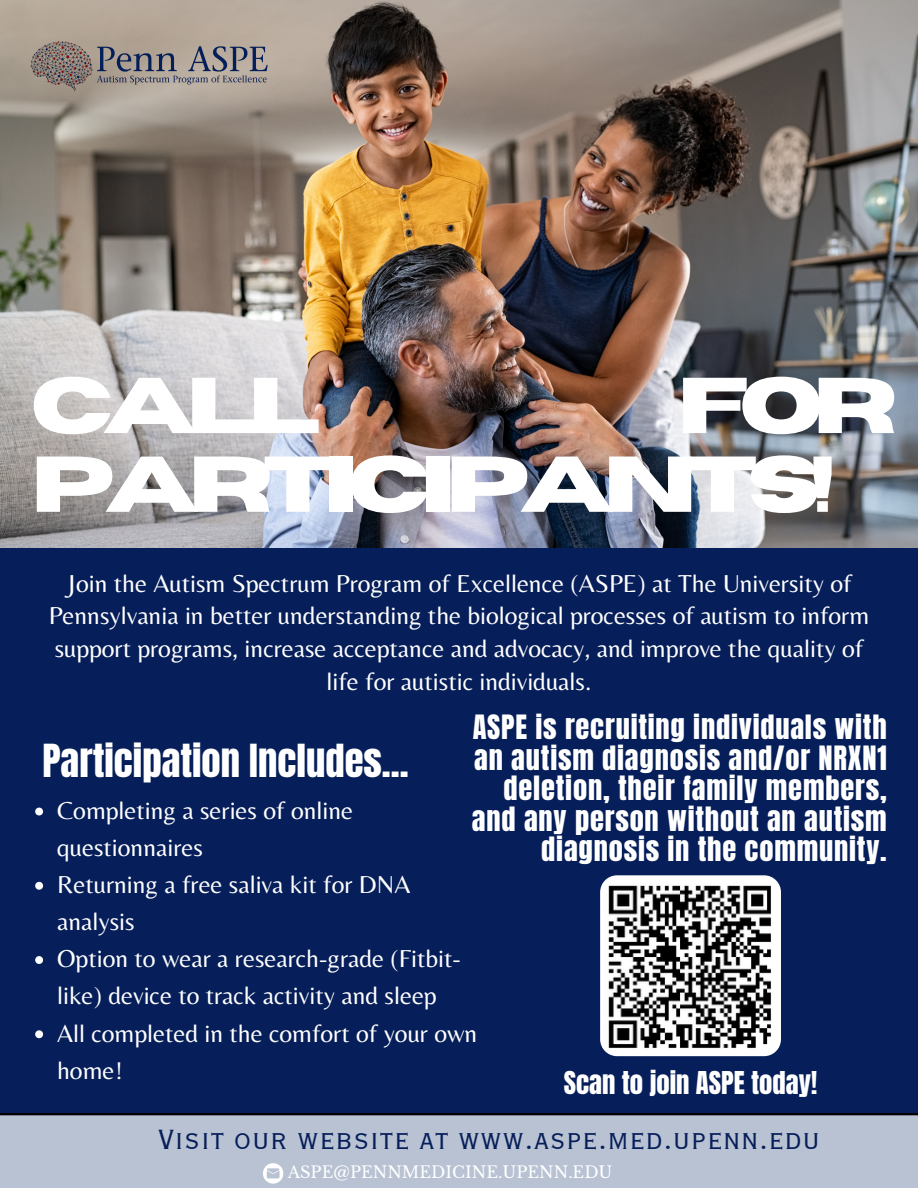
<style>
.page{position:relative;width:918px;height:1188px;background:#061e59}
.page>*{position:absolute;margin:0;border:0;box-sizing:border-box;transform-origin:0 0}
.t1{font:700 78.9px/78.8px "Horizon";letter-spacing:-.13em;color:#fff}
.t2{font:38.7px "Anton";color:#fff}
.t3{font:36.3px "Copperplate Gothic LT Pro 29 BC";color:#061e59}
.t4{font:28.5px/30.3px "Anton";letter-spacing:.03em;color:#fff;text-align:right}
.t5{font:26.7px "Anton";color:#fff}
.t6{font:25.5px/37.2px "Belleza";color:#fff}
.t7{font:16.2px "Libre Baskerville";color:#fff}
</style>
<div class="page">
<div style="left:0;top:1113px;width:918px;height:75px;background:#b8c2d3"></div>
<img style="left:0;top:0;width:918px;height:547px">
<img style="left:31px;top:33px;width:245px;height:58px">
<svg style="left:263px;top:1163px;width:20px;height:21px"></svg>
<img style="left:600px;top:875px;width:181px;height:181px;border-radius:17px">
<svg style="left:35px;top:808px;width:8px;height:7px"></svg>
<svg style="left:35px;top:882px;width:8px;height:8px"></svg>
<svg style="left:35px;top:956px;width:8px;height:8px"></svg>
<svg style="left:35px;top:1030px;width:8px;height:8px"></svg>
<h2 class="t1" style="left:31px;top:369px;width:868px;text-indent:646px">FOR<br>PARTICIPANTS!</h2>
<h2 class="t1" style="left:31px;top:369px;width:291px">CALL</h2>
<p class="t6" style="left:49px;top:566px;width:822px;line-height:32.7px;text-align:center">Join the Autism Spectrum Program of Excellence (ASPE) at The University of Pennsylvania in better understanding the biological processes of autism to inform support programs, increase acceptance and advocacy, and improve the quality of life for autistic individuals.</p>
<h2 class="t4" style="left:472px;top:713px;width:416px">ASPE is recruiting individuals with an autism diagnosis and/or NRXN1 deletion, their family members, and any person without an autism diagnosis in the community.</h2>
<h3 class="t2" style="left:42px;top:733px;width:368px">Participation Includes...</h3>
<p class="t6" style="left:57px;top:791px;width:297px">Completing a series of online questionnaires</p>
<p class="t6" style="left:57px;top:866px;width:355px">Returning a free saliva kit for DNA analysis</p>
<p class="t6" style="left:57px;top:940px;width:405px">Option to wear a research-grade (Fitbit&shy;like) device to track activity and sleep</p>
<p class="t6" style="left:57px;top:1014px;width:422px">All completed in the comfort of your own home!</p>
<p class="t5" style="left:564px;top:1063px;width:255px">Scan to join ASPE today!</p>
<h1 class="t3" style="left:158px;top:1123px;width:664px">Visit our website at www.aspe.med.upenn.edu</h1>
<p class="t7" style="left:288px;top:1163px;width:326px">ASPE@PENNMEDICINE.UPENN.EDU</p>
</div>
